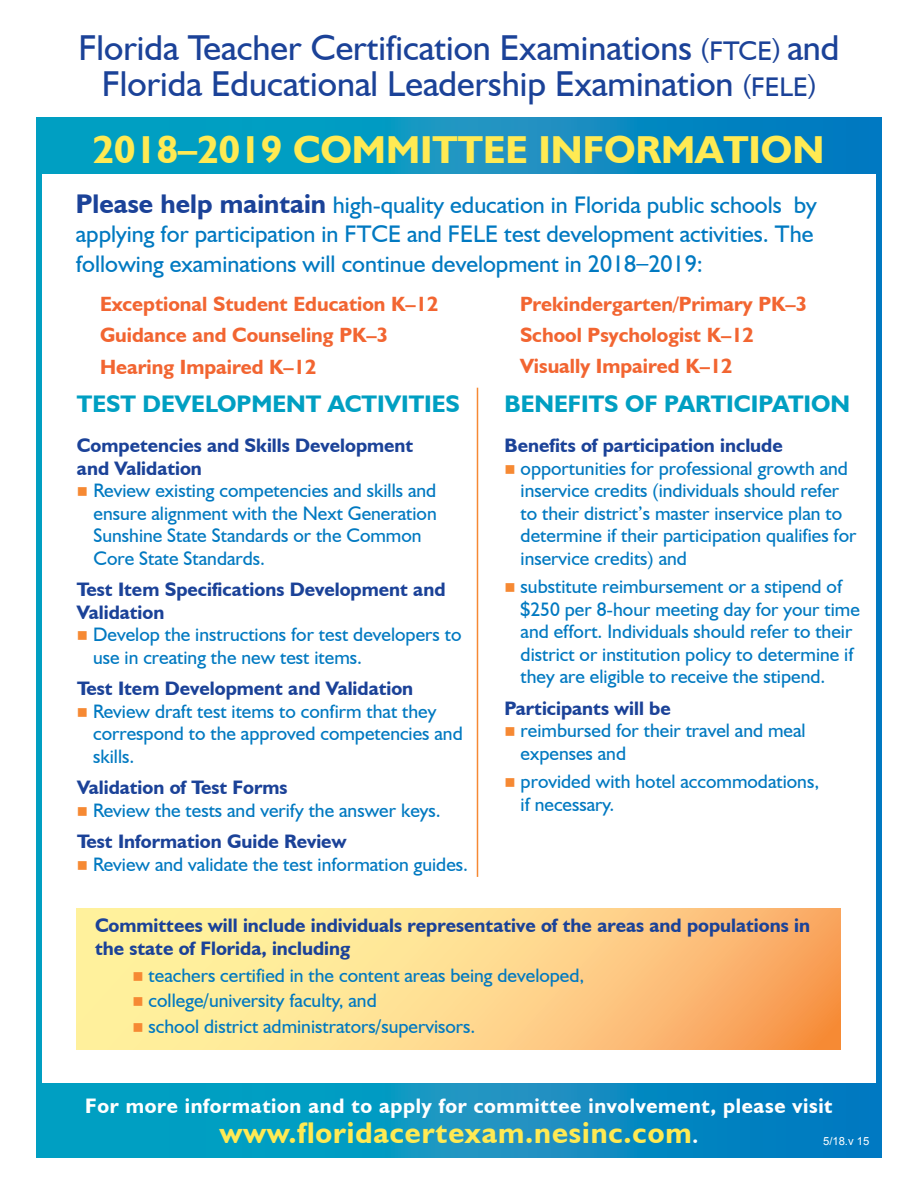
<style>
.page{position:relative;width:918px;height:1188px;background:#fff}
.page>*{position:absolute;margin:0;border:0;box-sizing:border-box;transform-origin:0 0}
.t1{font:700 39px "Humanist 521 BT";color:#ffea53}
.t2{font:36px/36px "Humanist 521 BT";color:#1b4298;text-align:center}
.t3{font:700 30px "Humanist 521 BT";letter-spacing:.03em;color:#ffea53}
.t4{font:24px/29.5px "Humanist 521 BT";color:#0079c1}
.t5{font:700 24px "Humanist 521 BT";color:#009fc2}
.t6{font:700 21px "Humanist 521 BT";letter-spacing:.03em;color:#fff}
.t7{font:700 20.7px "Humanist 521 BT";color:#f26531}
.t8{font:19.5px/22.5px "Humanist 521 BT";color:#0079c1}
.t9{font:700 19.5px/22.5px "Humanist 521 BT";color:#1b4298}
.t10{font:11.25px "Arial";color:#fff}
.s1{font-size:27px}
.s2{font-weight:700;font-size:27px;color:#1b4298}
.s3{color:#f68933}
.s4{font-size:21px;color:#fff}
</style>
<div class="page">
<div style="left:36px;top:117px;width:6px;height:968px;background:#009fc2"></div>
<div style="left:876px;top:118px;width:6px;height:966px;background:#0079c1"></div>
<svg style="left:42px;top:117px;width:840px;height:57px;background:#0791c1"></svg>
<svg style="left:36px;top:1083px;width:846px;height:74px;background:#0791c1"></svg>
<hr style="left:477px;top:388px;width:1px;height:489px;background:#f68933">
<svg style="left:77px;top:908px;width:764px;height:141px;background:#fdd488"></svg>
<p class="t2" style="left:78px;top:29px;width:763px">Florida Teacher Certification Examinations <span class="s1">(FTCE)</span> and<br>Florida Educational Leadership Examination <span class="s1">(FELE)</span></p>
<p class="t1" style="left:93px;top:126px;width:733px">2018–2019 COMMITTEE INFORMATION</p>
<p class="t4" style="left:76px;top:189px;width:743px"><span class="s2">Please help maintain</span> high-quality education in Florida public schools by applying for participation in FTCE and FELE test development activities. The following examinations will continue development in 2018–2019:</p>
<p class="t7" style="left:100px;top:291px;width:340px">Exceptional Student Education K–12</p>
<p class="t7" style="left:100px;top:322px;width:290px">Guidance and Counseling PK–3</p>
<p class="t7" style="left:100px;top:354px;width:218px">Hearing Impaired K–12</p>
<p class="t5" style="left:77px;top:389px;width:384px">TEST DEVELOPMENT ACTIVITIES</p>
<p class="t9" style="left:77px;top:434px;width:338px">Competencies and Skills Development and Validation</p>
<p class="t8" style="left:93px;top:479px;width:345px;text-indent:-16px"><span class="s3">■</span> Review existing competencies and skills and ensure alignment with the Next Generation Sunshine State Standards or the Common Core State Standards.</p>
<p class="t9" style="left:77px;top:578px;width:370px">Test Item Specifications Development and<br>Validation</p>
<p class="t8" style="left:93px;top:623px;width:370px;text-indent:-16px"><span class="s3">■</span> Develop the instructions for test developers to use in creating the new test items.</p>
<p class="t9" style="left:77px;top:677px;width:338px">Test Item Development and Validation</p>
<p class="t8" style="left:93px;top:700px;width:371px;text-indent:-16px"><span class="s3">■</span> Review draft test items to confirm that they correspond to the approved competencies and skills.</p>
<p class="t9" style="left:77px;top:776px;width:212px">Validation of Test Forms</p>
<p class="t8" style="left:77px;top:799px;width:365px"><span class="s3">■</span> Review the tests and verify the answer keys.</p>
<p class="t9" style="left:77px;top:830px;width:271px">Test Information Guide Review</p>
<p class="t8" style="left:77px;top:853px;width:393px"><span class="s3">■</span> Review and validate the test information guides.</p>
<p class="t7" style="left:520px;top:291px;width:289px">Prekindergarten/Primary PK–3</p>
<p class="t7" style="left:520px;top:322px;width:235px">School Psychologist K–12</p>
<p class="t7" style="left:520px;top:354px;width:214px">Visually Impaired K–12</p>
<p class="t5" style="left:504px;top:389px;width:347px">BENEFITS OF PARTICIPATION</p>
<p class="t9" style="left:504px;top:434px;width:280px">Benefits of participation include</p>
<p class="t8" style="left:521px;top:457px;width:337px;text-indent:-16px"><span class="s3">■</span> opportunities for professional growth and inservice credits (individuals should refer to their district’s master inservice plan to determine if their participation qualifies for inservice credits) and</p>
<p class="t8" style="left:521px;top:575px;width:341px;text-indent:-16px"><span class="s3">■</span> substitute reimbursement or a stipend of $250 per 8-hour meeting day for your time and effort. Individuals should refer to their district or institution policy to determine if they are eligible to receive the stipend.</p>
<p class="t9" style="left:505px;top:697px;width:168px">Participants will be</p>
<p class="t8" style="left:521px;top:719px;width:287px;text-indent:-16px"><span class="s3">■</span> reimbursed for their travel and meal expenses and</p>
<p class="t8" style="left:521px;top:770px;width:300px;text-indent:-16px"><span class="s3">■</span> provided with hotel accommodations, if necessary.</p>
<p class="t9" style="left:95px;top:914px;width:717px">Committees will include individuals representative of the areas and populations in the state of Florida, including</p>
<p class="t8" style="left:133px;top:963px;width:453px"><span class="s3">■</span> teachers certified in the content areas being developed,</p>
<p class="t8" style="left:133px;top:989px;width:246px"><span class="s3">■</span> college/university faculty, and</p>
<p class="t8" style="left:133px;top:1014px;width:344px"><span class="s3">■</span> school district administrators/supervisors.</p>
<p class="t6" style="left:85px;top:1092px;width:749px">For more information and to apply for committee involvement, please visit</p>
<p class="t3" style="left:220px;top:1114px;width:480px">www.floridacertexam.nesinc.com<span class="s4">.</span></p>
<p class="t10" style="left:823px;top:1133px;width:48px">5/18.v 15</p>
</div>
